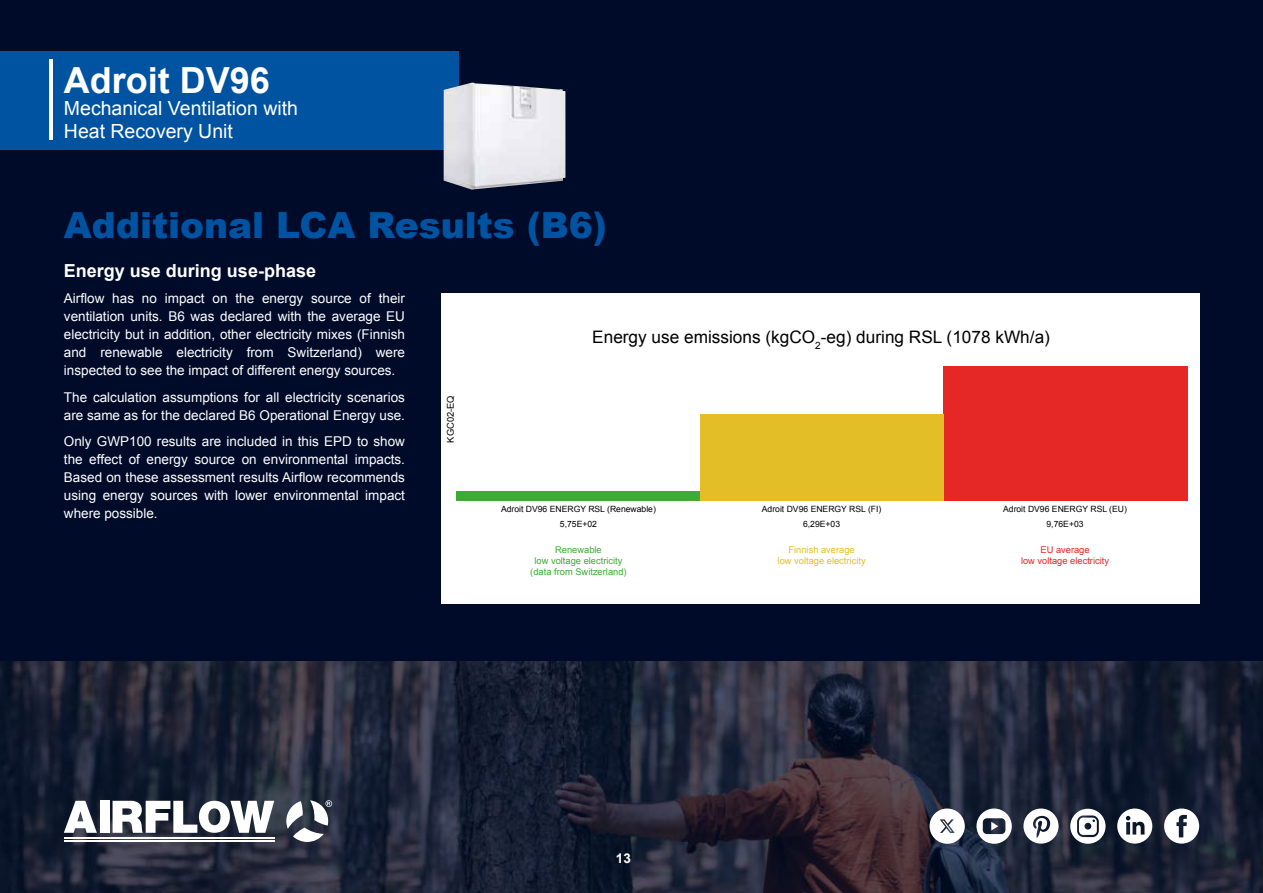
<style>
.page{position:relative;width:1263px;height:893px;background:#000b2a}
.page>*{position:absolute;margin:0;border:0;box-sizing:border-box;transform-origin:0 0}
.t1{font:900 36px "Arial";color:#0053a1}
.t2{font:700 36px "Arial";color:#fff}
.t3{font:19.5px/22.5px "Arial";color:#fff}
.t4{font:700 18px "Arial";color:#fff}
.t5{font:17.25px "Arial";color:#000}
.t6{font:13.5px/18px "Arial";color:#fff;text-align:justify}
.t7{font:700 13.5px "Arial";color:#fff}
.t8{font:9.3px/11.1px "Arial";color:#3eab35;text-align:center}
.t9{font:9.3px/11.1px "Arial";color:#e3be26;text-align:center}
.t10{font:9.3px/11.1px "Arial";color:#e52826;text-align:center}
.t11{font:9.3px "Arial";color:#000}
.t12{font:8.55px/14.7px "Arial";color:#000;text-align:center}
</style>
<div class="page">
<img style="left:0;top:662px;width:1263px;height:231px">
<svg style="left:64px;top:801px;width:33px;height:32px"></svg>
<div style="left:100px;top:801px;width:10px;height:32px;background:#fff"></div>
<svg style="left:113px;top:801px;width:161px;height:32px"></svg>
<hr style="left:64px;top:837px;width:210px;height:1px;background:#fff">
<hr style="left:64px;top:840px;width:210px;height:2px;background:#fff">
<svg style="left:286px;top:800px;width:46px;height:42px"></svg>
<svg style="left:1164px;top:808px;width:35px;height:36px"></svg>
<svg style="left:1023px;top:808px;width:35px;height:36px"></svg>
<svg style="left:1117px;top:808px;width:35px;height:36px"></svg>
<svg style="left:976px;top:808px;width:36px;height:36px"></svg>
<svg style="left:1070px;top:809px;width:35px;height:35px"></svg>
<svg style="left:929px;top:808px;width:36px;height:36px"></svg>
<div style="left:0;top:51px;width:459px;height:98px;background:#0053a1"></div>
<hr style="left:49px;top:59px;width:4px;height:81px;background:#fff">
<div style="left:441px;top:293px;width:758px;height:311px;background:#fff"></div>
<div style="left:943px;top:367px;width:244px;height:134px;background:#e52826"></div>
<div style="left:700px;top:414px;width:243px;height:87px;background:#e3be26"></div>
<div style="left:457px;top:491px;width:243px;height:10px;background:#3eab35"></div>
<img style="left:444px;top:83px;width:121px;height:107px">
<h1 class="t2" style="left:64px;top:56px;width:208px">Adroit DV96</h1>
<h2 class="t3" style="left:64px;top:97px;width:236px">Mechanical Ventilation with<br>Heat Recovery Unit</h2>
<h1 class="t1" style="left:64px;top:199px;width:544px">Additional LCA Results (B6)</h1>
<h3 class="t4" style="left:64px;top:259px;width:254px">Energy use during use-phase</h3>
<p class="t6" style="left:64px;top:290px;width:343px">Airflow has no impact on the energy source of their ventilation units. B6 was declared with the average EU electricity but in addition, other electricity mixes (Finnish and renewable electricity from Switzerland) were inspected to see the impact of different energy sources.</p>
<p class="t6" style="left:64px;top:388px;width:343px">The calculation assumptions for all electricity scenarios are same as for the declared B6 Operational Energy use.</p>
<p class="t6" style="left:64px;top:433px;width:343px">Only GWP100 results are included in this EPD to show the effect of energy source on environmental impacts.<br>Based on these assessment results Airflow recommends using energy sources with lower environmental impact where possible.</p>
<p class="t11" style="left:444px;top:443px;width:49px;rotate:-90deg">KGC02-EQ</p>
<p class="t5" style="left:592px;top:326px;width:459px">Energy use emissions (kgCO<sub>2</sub>-eg) during RSL (1078 kWh/a)</p>
<p class="t12" style="left:501px;top:502px;width:156px">Adroit DV96 ENERGY RSL (Renewable)<br>5,75E+02</p>
<p class="t8" style="left:530px;top:544px;width:98px">Renewable<br>low voltage electricity (data from Switzerland)</p>
<p class="t12" style="left:762px;top:502px;width:121px">Adroit DV96 ENERGY RSL (FI)<br>6,29E+03</p>
<p class="t9" style="left:778px;top:544px;width:90px">Finnish average<br>low voltage electricity</p>
<p class="t12" style="left:1003px;top:502px;width:125px">Adroit DV96 ENERGY RSL (EU)<br>9,76E+03</p>
<p class="t10" style="left:1021px;top:544px;width:90px">EU average<br>low voltage electricity</p>
<p class="t7" style="left:616px;top:849px;width:17px">13</p>
</div>
